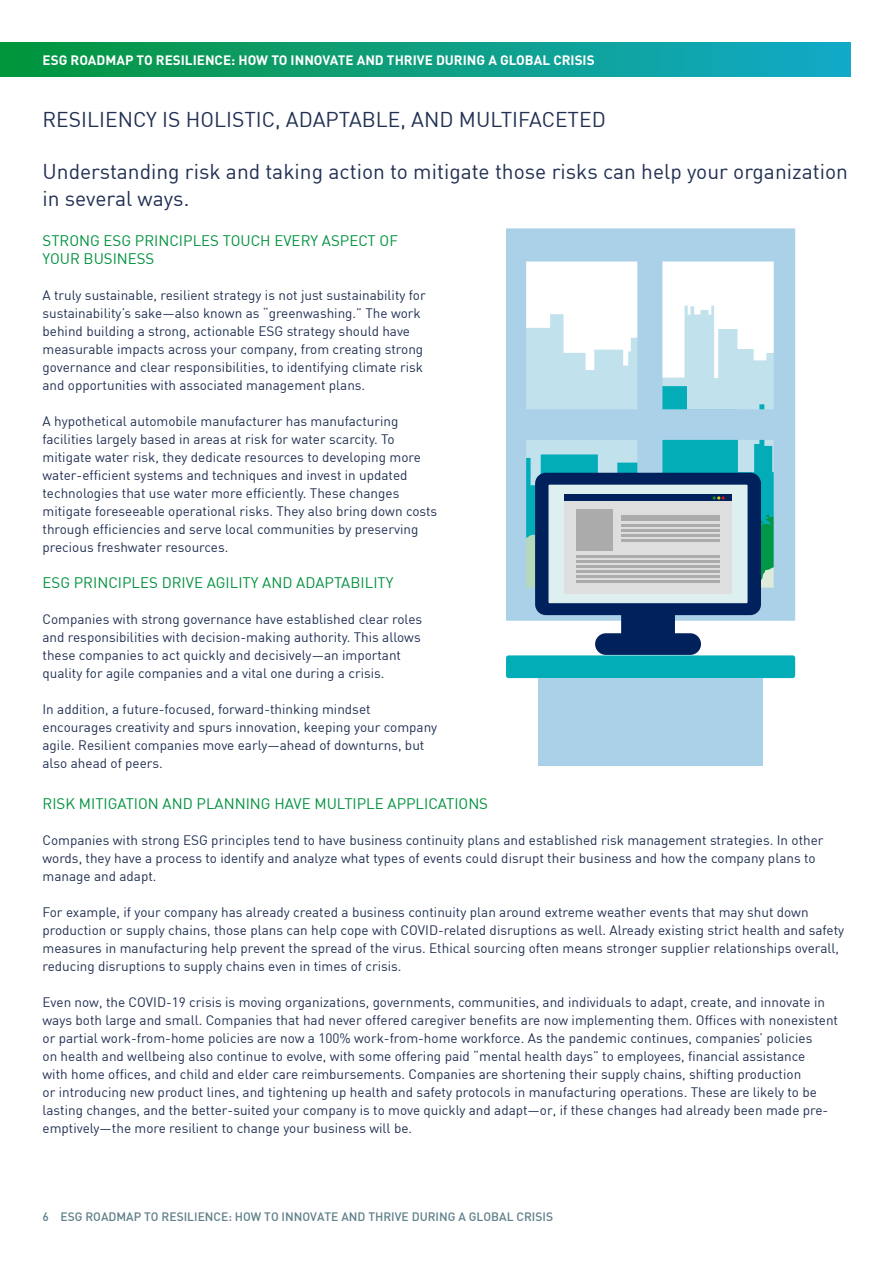
<style>
.page{position:relative;width:893px;height:1263px;background:#fff}
.page>*{position:absolute;margin:0;border:0;box-sizing:border-box;transform-origin:0 0}
.t1{font:21px/27px "DIN";color:#213053}
.t2{font:15px/18px "DIN";color:#00913e}
.t3{font:13.5px/18px "DIN";color:#213053}
.t4{font:700 13.5px "DIN";color:#fff}
.t5{font:500 12px "DIN";color:#5e7f8a}
</style>
<div class="page">
<div style="left:0;top:43px;width:850px;height:33px;background:linear-gradient(to right,#069539,#13a9c9)"></div>
<svg style="left:506px;top:228px;width:289px;height:393px;fill:#aad1e8"></svg>
<svg style="left:519px;top:473px;width:262px;height:182px"></svg>
<div style="left:576px;top:509px;width:37px;height:42px;background:#ababab"></div>
<div style="left:621px;top:515px;width:99px;height:6px;background:#ababab"></div>
<hr style="left:621px;top:524px;width:99px;height:3px;background:#ababab">
<hr style="left:621px;top:529px;width:99px;height:3px;background:#ababab">
<hr style="left:621px;top:534px;width:99px;height:3px;background:#ababab">
<hr style="left:621px;top:539px;width:99px;height:3px;background:#ababab">
<hr style="left:576px;top:555px;width:144px;height:3px;background:#ababab">
<hr style="left:576px;top:560px;width:144px;height:3px;background:#ababab">
<hr style="left:576px;top:565px;width:144px;height:3px;background:#ababab">
<hr style="left:576px;top:570px;width:144px;height:3px;background:#ababab">
<hr style="left:576px;top:575px;width:144px;height:3px;background:#ababab">
<hr style="left:576px;top:580px;width:144px;height:3px;background:#ababab">
<div style="left:506px;top:655px;width:289px;height:23px;background:#03adb8;border-radius:3px"></div>
<div style="left:538px;top:678px;width:225px;height:87px;background:#aad1e8"></div>
<p class="t4" style="left:43px;top:51px;width:554px">ESG ROADMAP TO RESILIENCE: HOW TO INNOVATE AND THRIVE DURING A GLOBAL CRISIS</p>
<h1 class="t1" style="left:43px;top:106px;width:565px">RESILIENCY IS HOLISTIC, ADAPTABLE, AND MULTIFACETED</h1>
<h1 class="t1" style="left:43px;top:158px;width:807px">Understanding risk and taking action to mitigate those risks can help your organization in several ways.</h1>
<p class="t2" style="left:43px;top:231px;width:357px">STRONG ESG PRINCIPLES TOUCH EVERY ASPECT OF<br>YOUR BUSINESS</p>
<p class="t3" style="left:43px;top:285px;width:385px">A truly sustainable, resilient strategy is not just sustainability for sustainability’s sake—also known as “greenwashing.” The work behind building a strong, actionable ESG strategy should have measurable impacts across your company, from creating strong governance and clear responsibilities, to identifying climate risk and opportunities with associated management plans.</p>
<p class="t3" style="left:43px;top:411px;width:396px">A hypothetical automobile manufacturer has manufacturing facilities largely based in areas at risk for water scarcity. To mitigate water risk, they dedicate resources to developing more water-efficient systems and techniques and invest in updated technologies that use water more efficiently. These changes mitigate foreseeable operational risks. They also bring down costs through efficiencies and serve local communities by preserving precious freshwater resources.</p>
<p class="t2" style="left:43px;top:573px;width:352px">ESG PRINCIPLES DRIVE AGILITY AND ADAPTABILITY</p>
<p class="t3" style="left:43px;top:609px;width:381px">Companies with strong governance have established clear roles and responsibilities with decision-making authority. This allows these companies to act quickly and decisively—an important quality for agile companies and a vital one during a crisis.</p>
<p class="t3" style="left:43px;top:699px;width:396px">In addition, a future-focused, forward-thinking mindset encourages creativity and spurs innovation, keeping your company agile. Resilient companies move early—ahead of downturns, but also ahead of peers.</p>
<p class="t2" style="left:43px;top:794px;width:447px">RISK MITIGATION AND PLANNING HAVE MULTIPLE APPLICATIONS</p>
<p class="t3" style="left:43px;top:831px;width:783px">Companies with strong ESG principles tend to have business continuity plans and established risk management strategies. In other words, they have a process to identify and analyze what types of events could disrupt their business and how the company plans to manage and adapt.</p>
<p class="t3" style="left:43px;top:903px;width:803px">For example, if your company has already created a business continuity plan around extreme weather events that may shut down production or supply chains, those plans can help cope with COVID-related disruptions as well. Already existing strict health and safety measures in manufacturing help prevent the spread of the virus. Ethical sourcing often means stronger supplier relationships overall, reducing disruptions to supply chains even in times of crisis.</p>
<p class="t3" style="left:43px;top:993px;width:797px">Even now, the COVID-19 crisis is moving organizations, governments, communities, and individuals to adapt, create, and innovate in ways both large and small. Companies that had never offered caregiver benefits are now implementing them. Offices with nonexistent or partial work-from-home policies are now a 100% work-from-home workforce. As the pandemic continues, companies’ policies<br>on health and wellbeing also continue to evolve, with some offering paid “mental health days” to employees, financial assistance<br>with home offices, and child and elder care reimbursements. Companies are shortening their supply chains, shifting production<br>or introducing new product lines, and tightening up health and safety protocols in manufacturing operations. These are likely to be lasting changes, and the better-suited your company is to move quickly and adapt—or, if these changes had already been made pre&shy;emptively—the more resilient to change your business will be.</p>
<p class="t5" style="left:43px;top:1208px;width:512px">6 ESG ROADMAP TO RESILIENCE: HOW TO INNOVATE AND THRIVE DURING A GLOBAL CRISIS</p>
</div>
